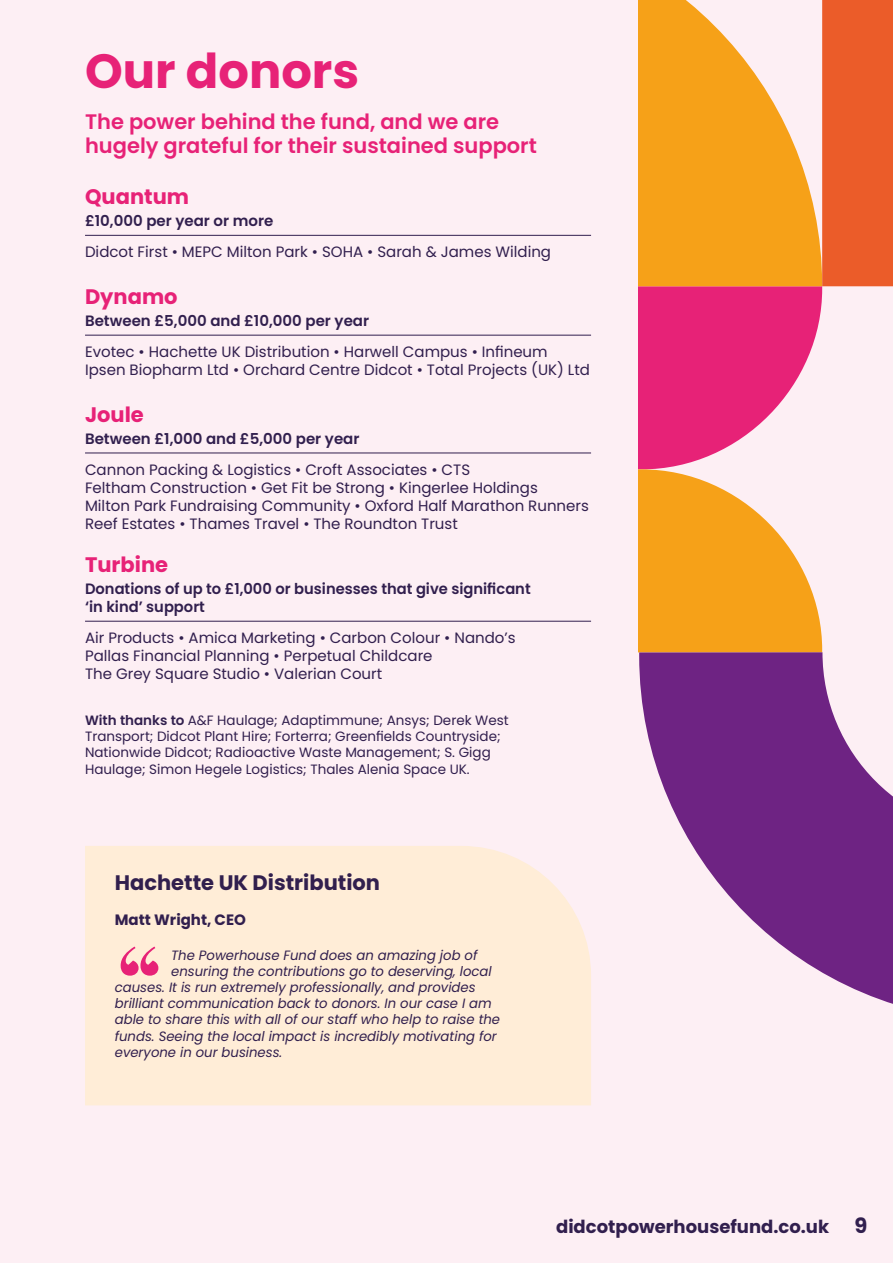
<style>
.page{position:relative;width:893px;height:1263px;background:#fdeff4}
.page>*{position:absolute;margin:0;border:0;box-sizing:border-box;transform-origin:0 0}
.t1{font:700 48px "Poppins";color:#e72277}
.t2{font:600 21px/24px "Poppins";color:#e72277}
.t3{font:700 21px "Poppins";color:#e72277}
.t4{font:700 21px "Poppins";color:#311f4e}
.t5{font:700 18px "Poppins";color:#311f4e}
.t6{font:15px/18px "Poppins";color:#311f4e}
.t7{font:600 15px/18px "Poppins";color:#311f4e}
.t8{font:700 15px "Poppins";color:#311f4e}
.t9{font:italic 13.5px "Poppins";color:#311f4e}
.t10{font:13.5px/16.2px "Poppins";color:#311f4e}
.s1{font-weight:600}
.s2{font-size:21px}
</style>
<div class="page">
<hr style="left:85px;top:235px;width:506px;height:1px;background:#311f4e">
<hr style="left:85px;top:335px;width:506px;height:1px;background:#311f4e">
<hr style="left:85px;top:453px;width:506px;height:1px;background:#311f4e">
<hr style="left:85px;top:621px;width:506px;height:1px;background:#311f4e">
<svg style="left:639px;top:0;width:254px;height:652px"></svg>
<svg style="left:639px;top:652px;width:254px;height:352px;fill:#6e2383"></svg>
<div style="left:85px;top:846px;width:506px;height:259px;background:#ffedd7"></div>
<svg style="left:121px;top:946px;width:37px;height:30px"></svg>
<h1 class="t1" style="left:85px;top:43px;width:276px">Our donors</h1>
<h2 class="t2" style="left:85px;top:109px;width:453px">The power behind the fund, and we are hugely grateful for their sustained support</h2>
<h2 class="t3" style="left:85px;top:185px;width:106px">Quantum</h2>
<p class="t7" style="left:85px;top:212px;width:190px">£10,000 per year or more</p>
<p class="t6" style="left:85px;top:243px;width:468px">Didcot First • MEPC Milton Park • SOHA • Sarah &amp; James Wilding</p>
<h2 class="t3" style="left:85px;top:284px;width:94px">Dynamo</h2>
<p class="t7" style="left:85px;top:312px;width:286px">Between £5,000 and £10,000 per year</p>
<p class="t6" style="left:85px;top:343px;width:506px">Evotec • Hachette UK Distribution • Harwell Campus • Infineum<br>Ipsen Biopharm Ltd • Orchard Centre Didcot • Total Projects (UK) Ltd</p>
<h2 class="t3" style="left:85px;top:402px;width:60px">Joule</h2>
<p class="t7" style="left:85px;top:430px;width:276px">Between £1,000 and £5,000 per year</p>
<p class="t6" style="left:85px;top:461px;width:505px">Cannon Packing &amp; Logistics • Croft Associates • CTS<br>Feltham Construction • Get Fit be Strong • Kingerlee Holdings<br>Milton Park Fundraising Community • Oxford Half Marathon Runners Reef Estates • Thames Travel • The Roundton Trust</p>
<h2 class="t3" style="left:85px;top:552px;width:85px">Turbine</h2>
<p class="t7" style="left:85px;top:580px;width:447px">Donations of up to £1,000 or businesses that give significant ‘in kind’ support</p>
<p class="t6" style="left:85px;top:629px;width:432px">Air Products • Amica Marketing • Carbon Colour • Nando’s<br>Pallas Financial Planning • Perpetual Childcare<br>The Grey Square Studio • Valerian Court</p>
<p class="t10" style="left:85px;top:712px;width:425px"><span class="s1">With thanks to</span> A&amp;F Haulage; Adaptimmune; Ansys; Derek West Transport; Didcot Plant Hire; Forterra; Greenfields Countryside; Nationwide Didcot; Radioactive Waste Management; S. Gigg Haulage; Simon Hegele Logistics; Thales Alenia Space UK.</p>
<h2 class="t4" style="left:115px;top:871px;width:267px">Hachette UK Distribution</h2>
<p class="t8" style="left:115px;top:911px;width:133px">Matt Wright, CEO</p>
<p class="t9" style="left:171px;top:947px;width:308px">The Powerhouse Fund does an amazing job of</p>
<p class="t9" style="left:171px;top:963px;width:322px">ensuring the contributions go to deserving, local</p>
<p class="t9" style="left:115px;top:979px;width:362px">causes. It is run extremely professionally, and provides</p>
<p class="t9" style="left:115px;top:996px;width:379px">brilliant communication back to donors. In our case I am</p>
<p class="t9" style="left:115px;top:1012px;width:387px">able to share this with all of our staff who help to raise the</p>
<p class="t9" style="left:115px;top:1028px;width:383px">funds. Seeing the local impact is incredibly motivating for</p>
<p class="t9" style="left:115px;top:1044px;width:169px">everyone in our business.</p>
<p class="t5" style="left:556px;top:1216px;width:313px">didcotpowerhousefund.co.uk <span class="s2">9</span></p>
</div>
